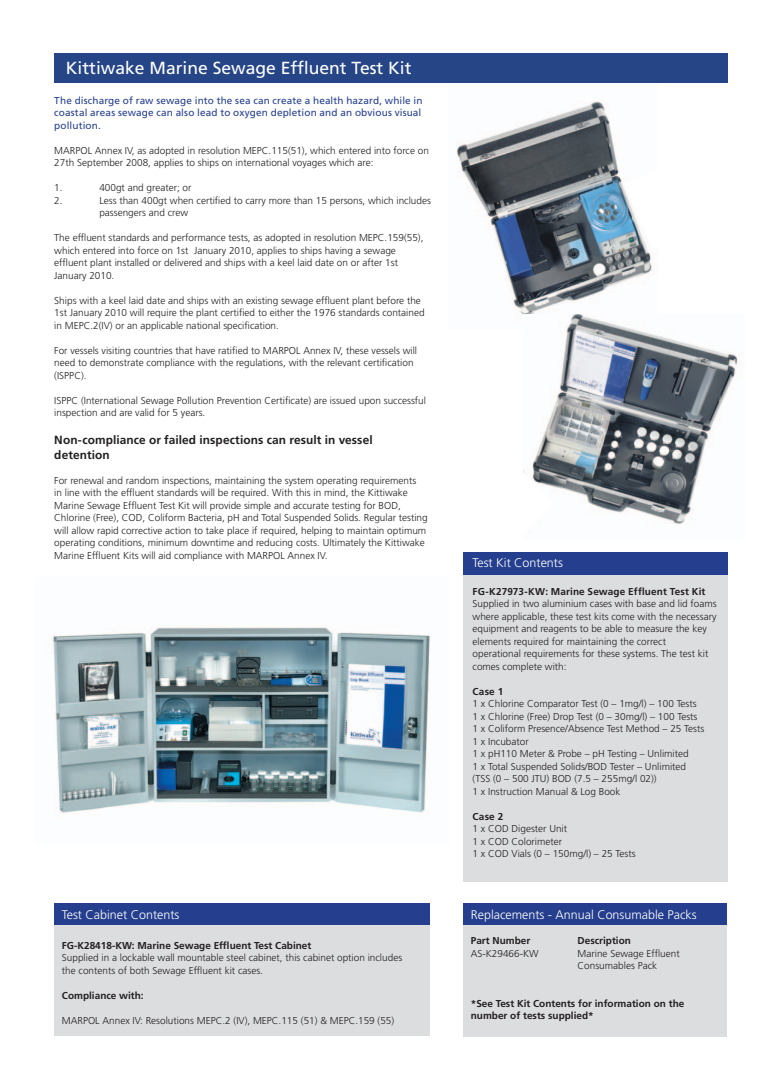
<style>
.page{position:relative;width:780px;height:1088px;background:#fff}
.page>*{position:absolute;margin:0;border:0;box-sizing:border-box;transform-origin:0 0}
.t1{font:17.5px "Frutiger LT Std";color:#fff}
.t2{font:300 12.5px "Frutiger LT Std";color:#fff}
.t3{font:700 11.88px/15px "Frutiger LT Std";letter-spacing:.01em;color:#231f20}
.t4{font:300 10px/12.5px "Frutiger LT Std";color:#231f20}
.t5{font:700 10px/12.5px "Frutiger LT Std";color:#231f20}
.t6{font:10px/12.5px "Frutiger LT Std";letter-spacing:.01em;color:#253f8e}
</style>
<div class="page">
<img style="left:456px;top:101px;width:196px;height:214px">
<div style="left:463px;top:921px;width:263px;height:115px;background:#dcdddf"></div>
<div style="left:54px;top:920px;width:375px;height:116px;background:#dcdddf"></div>
<div style="left:54px;top:53px;width:674px;height:30px;background:#254587"></div>
<div style="left:54px;top:903px;width:376px;height:21px;background:#253f8e"></div>
<div style="left:463px;top:903px;width:263px;height:21px;background:#253f8e"></div>
<svg style="left:623px;top:167px;width:29px;height:82px"></svg>
<img style="left:523px;top:314px;width:215px;height:211px">
<svg style="left:523px;top:449px;width:32px;height:76px"></svg>
<img style="left:52px;top:627px;width:379px;height:187px">
<div style="left:463px;top:552px;width:264px;height:23px;background:#253f8e"></div>
<div style="left:463px;top:575px;width:264px;height:307px;background:#dcdddf"></div>
<h1 class="t1" style="left:66px;top:58px;width:347px">Kittiwake Marine Sewage Effluent Test Kit</h1>
<p class="t6" style="left:54px;top:94px;width:370px">The discharge of raw sewage into the sea can create a health hazard, while in coastal areas sewage can also lead to oxygen depletion and an obvious visual pollution.</p>
<p class="t4" style="left:54px;top:144px;width:376px">MARPOL Annex IV, as adopted in resolution MEPC.115(51), which entered into force on<br>27th September 2008, applies to ships on international voyages which are:</p>
<p class="t4" style="left:54px;top:182px;width:10px">1.</p>
<p class="t4" style="left:99px;top:182px;width:94px">400gt and greater; or</p>
<p class="t4" style="left:54px;top:194px;width:10px">2.</p>
<p class="t4" style="left:99px;top:194px;width:333px">Less than 400gt when certified to carry more than 15 persons, which includes passengers and crew</p>
<p class="t4" style="left:54px;top:232px;width:371px">The effluent standards and performance tests, as adopted in resolution MEPC.159(55), which entered into force on 1st January 2010, applies to ships having a sewage effluent plant installed or delivered and ships with a keel laid date on or after 1st January 2010.</p>
<p class="t4" style="left:54px;top:294px;width:372px">Ships with a keel laid date and ships with an existing sewage effluent plant before the<br>1st January 2010 will require the plant certified to either the 1976 standards contained in MEPC.2(IV) or an applicable national specification.</p>
<p class="t4" style="left:54px;top:344px;width:364px">For vessels visiting countries that have ratified to MARPOL Annex IV, these vessels will need to demonstrate compliance with the regulations, with the relevant certification (ISPPC).</p>
<p class="t4" style="left:54px;top:394px;width:373px">ISPPC (International Sewage Pollution Prevention Certificate) are issued upon successful inspection and are valid for 5 years.</p>
<p class="t3" style="left:54px;top:432px;width:320px">Non-compliance or failed inspections can result in vessel detention</p>
<p class="t4" style="left:54px;top:474px;width:375px">For renewal and random inspections, maintaining the system operating requirements<br>in line with the effluent standards will be required. With this in mind, the Kittiwake Marine Sewage Effluent Test Kit will provide simple and accurate testing for BOD, Chlorine (Free), COD, Coliform Bacteria, pH and Total Suspended Solids. Regular testing will allow rapid corrective action to take place if required, helping to maintain optimum operating conditions, minimum downtime and reducing costs. Ultimately the Kittiwake Marine Effluent Kits will aid compliance with MARPOL Annex IV.</p>
<p class="t2" style="left:62px;top:907px;width:119px">Test Cabinet Contents</p>
<p class="t5" style="left:62px;top:939px;width:251px">FG-K28418-KW: Marine Sewage Effluent Test Cabinet</p>
<p class="t4" style="left:62px;top:952px;width:342px">Supplied in a lockable wall mountable steel cabinet, this cabinet option includes the contents of both Sewage Effluent kit cases.</p>
<p class="t5" style="left:62px;top:989px;width:83px">Compliance with:</p>
<p class="t4" style="left:62px;top:1014px;width:334px">MARPOL Annex IV: Resolutions MEPC.2 (IV), MEPC.115 (51) &amp; MEPC.159 (55)</p>
<p class="t2" style="left:472px;top:556px;width:92px">Test Kit Contents</p>
<p class="t5" style="left:472px;top:585px;width:234px">FG-K27973-KW: Marine Sewage Effluent Test Kit</p>
<p class="t4" style="left:472px;top:598px;width:245px">Supplied in two aluminium cases with base and lid foams where applicable, these test kits come with the necessary equipment and reagents to be able to measure the key elements required for maintaining the correct operational requirements for these systems. The test kit comes complete with:</p>
<p class="t5" style="left:472px;top:685px;width:32px">Case 1</p>
<p class="t4" style="left:472px;top:698px;width:233px">1 x Chlorine Comparator Test (0 – 1mg/l) – 100 Tests 1 x Chlorine (Free) Drop Test (0 – 30mg/l) – 100 Tests 1 x Coliform Presence/Absence Test Method – 25 Tests 1 x Incubator<br>1 x pH110 Meter &amp; Probe – pH Testing – Unlimited<br>1 x Total Suspended Solids/BOD Tester – Unlimited (TSS (0 – 500 JTU) BOD (7.5 – 255mg/l 02))<br>1 x Instruction Manual &amp; Log Book</p>
<p class="t5" style="left:472px;top:810px;width:32px">Case 2</p>
<p class="t4" style="left:472px;top:823px;width:164px">1 x COD Digester Unit<br>1 x COD Colorimeter<br>1 x COD Vials (0 – 150mg/l) – 25 Tests</p>
<p class="t2" style="left:471px;top:908px;width:227px">Replacements - Annual Consumable Packs</p>
<p class="t5" style="left:471px;top:935px;width:61px">Part Number</p>
<p class="t5" style="left:577px;top:935px;width:55px">Description</p>
<p class="t4" style="left:471px;top:947px;width:69px">AS-K29466-KW</p>
<p class="t4" style="left:577px;top:947px;width:104px">Marine Sewage Effluent<br>Consumables Pack</p>
<p class="t5" style="left:471px;top:997px;width:215px">*See Test Kit Contents for information on the number of tests supplied*</p>
</div>
